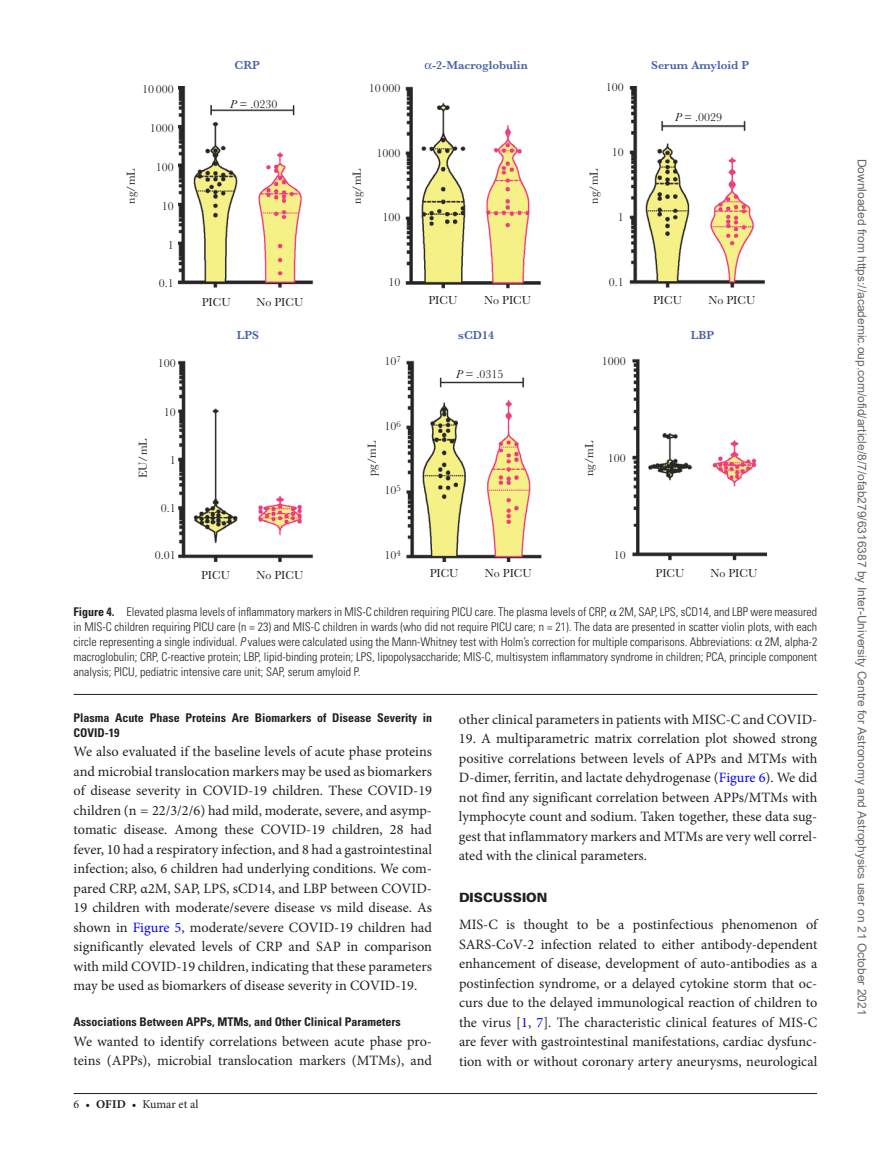
<style>
.page{position:relative;width:891px;height:1174px;background:#fff}
.page>*{position:absolute;margin:0;border:0;box-sizing:border-box;transform-origin:0 0}
.t1{font:14.25px/19.5px "Minion Pro";color:#231f20;text-align:justify}
.t2{font:900 12.75px "Univers LT Std";color:#231f20}
.t3{font:300 condensed 12px/15px "Univers LT Std";color:#231f20;text-align:justify}
.t4{font:12px "Baskerville MT Std";color:#231f20}
.t5{font:12px "Arial";color:#666}
.t6{font:700 condensed 12px/15px "Univers LT Std";color:#231f20}
.t7{font:600 12px "Baskerville MT Std";color:#4460aa}
.t8{font:12px "Minion Pro";color:#231f20}
.s1{font-style:italic}
.s2{font-weight:700}
.s3{font-family:"Gandhari Unicode";font-weight:400;font-stretch:normal}
.s4{color:#00f}
</style>
<div class="page">
<hr style="left:74px;top:1093px;width:743px;height:1px;background:#231f20">
<hr style="left:74px;top:694px;width:743px;height:1px;background:#231f20">
<img style="left:178px;top:87px;width:588px;height:475px">
<p class="t7" style="left:234px;top:58px;width:27px">CRP</p>
<p class="t7" style="left:432px;top:58px;width:97px">-2-Macroglobulin</p>
<p class="t7" style="left:651px;top:58px;width:100px">Serum Amyloid P</p>
<p class="t4" style="left:606px;top:80px;width:19px">100</p>
<p class="t4" style="left:142px;top:82px;width:33px">10 000</p>
<p class="t4" style="left:369px;top:82px;width:33px">10 000</p>
<p class="t4" style="left:150px;top:121px;width:25px">1000</p>
<p class="t4" style="left:377px;top:146px;width:25px">1000</p>
<p class="t4" style="left:156px;top:160px;width:19px">100</p>
<p class="t4" style="left:230px;top:97px;width:49px"><span class="s1">P</span> = .0230</p>
<p class="t4" style="left:612px;top:145px;width:13px">10</p>
<p class="t4" style="left:124px;top:204px;width:37px;rotate:-90deg">ng/mL</p>
<p class="t4" style="left:350px;top:204px;width:37px;rotate:-90deg">ng/mL</p>
<p class="t4" style="left:587px;top:204px;width:37px;rotate:-90deg">ng/mL</p>
<p class="t4" style="left:162px;top:199px;width:13px">10</p>
<p class="t4" style="left:168px;top:238px;width:7px">1</p>
<p class="t4" style="left:159px;top:277px;width:16px">0.1</p>
<p class="t4" style="left:383px;top:211px;width:19px">100</p>
<p class="t4" style="left:389px;top:275px;width:13px">10</p>
<p class="t4" style="left:618px;top:210px;width:7px">1</p>
<p class="t4" style="left:609px;top:275px;width:16px">0.1</p>
<p class="t4" style="left:675px;top:111px;width:49px"><span class="s1">P</span> = .0029</p>
<p class="t4" style="left:202px;top:295px;width:30px">PICU</p>
<p class="t4" style="left:257px;top:295px;width:48px">No PICU</p>
<p class="t4" style="left:428px;top:293px;width:30px">PICU</p>
<p class="t4" style="left:484px;top:293px;width:48px">No PICU</p>
<p class="t4" style="left:653px;top:293px;width:30px">PICU</p>
<p class="t4" style="left:708px;top:293px;width:48px">No PICU</p>
<p class="t4" style="left:158px;top:356px;width:19px">100</p>
<p class="t4" style="left:164px;top:405px;width:13px">10</p>
<p class="t7" style="left:237px;top:328px;width:24px">LPS</p>
<p class="t7" style="left:458px;top:328px;width:37px">sCD14</p>
<p class="t7" style="left:691px;top:328px;width:25px">LBP</p>
<p class="t4" style="left:385px;top:355px;width:18px">10<sup>7</sup></p>
<p class="t4" style="left:385px;top:419px;width:18px">10<sup>6</sup></p>
<p class="t4" style="left:456px;top:367px;width:49px"><span class="s1">P</span> = .0315</p>
<p class="t4" style="left:602px;top:355px;width:25px">1000</p>
<p class="t4" style="left:136px;top:478px;width:41px;rotate:-90deg">EU/mL</p>
<p class="t4" style="left:365px;top:476px;width:36px;rotate:-90deg">pg/mL</p>
<p class="t4" style="left:582px;top:476px;width:37px;rotate:-90deg">ng/mL</p>
<p class="t4" style="left:170px;top:453px;width:7px">1</p>
<p class="t4" style="left:161px;top:502px;width:16px">0.1</p>
<p class="t4" style="left:155px;top:548px;width:22px">0.01</p>
<p class="t4" style="left:385px;top:484px;width:18px">10<sup>5</sup></p>
<p class="t4" style="left:385px;top:548px;width:18px">10<sup>4</sup></p>
<p class="t4" style="left:608px;top:451px;width:19px">100</p>
<p class="t4" style="left:614px;top:548px;width:13px">10</p>
<p class="t4" style="left:201px;top:568px;width:30px">PICU</p>
<p class="t4" style="left:256px;top:568px;width:48px">No PICU</p>
<p class="t4" style="left:430px;top:567px;width:30px">PICU</p>
<p class="t4" style="left:485px;top:567px;width:48px">No PICU</p>
<p class="t4" style="left:656px;top:567px;width:30px">PICU</p>
<p class="t4" style="left:710px;top:567px;width:48px">No PICU</p>
<p class="t3" style="left:74px;top:604px;width:745px"><span class="s2">Figure 4.</span> Elevated plasma levels of inflammatory markers in MIS-C children requiring PICU care. The plasma levels of CRP, <span class="s3">α</span> 2M, SAP, LPS, sCD14, and LBP were measured in MIS-C children requiring PICU care (n = 23) and MIS-C children in wards (who did not require PICU care; n = 21). The data are presented in scatter violin plots, with each circle representing a single individual. <span class="s1">P</span> values were calculated using the Mann-Whitney test with Holm’s correction for multiple comparisons. Abbreviations: <span class="s3">α</span> 2M, alpha-2 macroglobulin; CRP, C-reactive protein; LBP, lipid-binding protein; LPS, lipopolysaccharide; MIS-C, multisystem inflammatory syndrome in children; PCA, principle component analysis; PICU, pediatric intensive care unit; SAP, serum amyloid P.</p>
<p class="t6" style="left:74px;top:710px;width:360px">Plasma Acute Phase Proteins Are Biomarkers of Disease Severity in<br>COVID-19</p>
<p class="t1" style="left:74px;top:742px;width:360px">We also evaluated if the baseline levels of acute phase proteins and microbial translocation markers may be used as biomarkers of disease severity in COVID-19 children. These COVID-19 children (n = 22/3/2/6) had mild, moderate, severe, and asymp&shy;tomatic disease. Among these COVID-19 children, 28 had fever, 10 had a respiratory infection, and 8 had a gastrointestinal infection; also, 6 children had underlying conditions. We com&shy;pared CRP, α2M, SAP, LPS, sCD14, and LBP between COVID-19 children with moderate/severe disease vs mild disease. As shown in <span class="s4">Figure 5</span>, moderate/severe COVID-19 children had significantly elevated levels of CRP and SAP in comparison with mild COVID-19 children, indicating that these parameters may be used as biomarkers of disease severity in COVID-19.</p>
<p class="t6" style="left:74px;top:1015px;width:329px">Associations Between APPs, MTMs, and Other Clinical Parameters</p>
<p class="t1" style="left:74px;top:1032px;width:360px">We wanted to identify correlations between acute phase pro&shy;teins (APPs), microbial translocation markers (MTMs), and</p>
<p class="t8" style="left:74px;top:1096px;width:126px">6 • <span class="s2">ofid</span> • Kumar et al</p>
<p class="t1" style="left:459px;top:709px;width:360px">other clinical parameters in patients with MISC-C and COVID-</p>
<p class="t1" style="left:459px;top:729px;width:360px">19. A multiparametric matrix correlation plot showed strong positive correlations between levels of APPs and MTMs with D-dimer, ferritin, and lactate dehydrogenase (<span class="s4">Figure 6</span>). We did not find any significant correlation between APPs/MTMs with lymphocyte count and sodium. Taken together, these data sug&shy;gest that inflammatory markers and MTMs are very well correl&shy;ated with the clinical parameters.</p>
<p class="t2" style="left:459px;top:889px;width:90px">DISCUSSION</p>
<p class="t1" style="left:459px;top:915px;width:360px">MIS-C is thought to be a postinfectious phenomenon of SARS-CoV-2 infection related to either antibody-dependent enhancement of disease, development of auto-antibodies as a postinfection syndrome, or a delayed cytokine storm that oc&shy;curs due to the delayed immunological reaction of children to the virus [<span class="s4">1</span>, <span class="s4">7</span>]. The characteristic clinical features of MIS-C are fever with gastrointestinal manifestations, cardiac dysfunc&shy;tion with or without coronary artery aneurysms, neurological</p>
<p class="t5" style="left:866px;top:159px;width:858px;rotate:90deg">Downloaded from https://academic.oup.com/ofid/article/8/7/ofab279/6316387 by Inter-University Centre for Astronomy and Astrophysics user on 21 October 2021</p>
</div>
